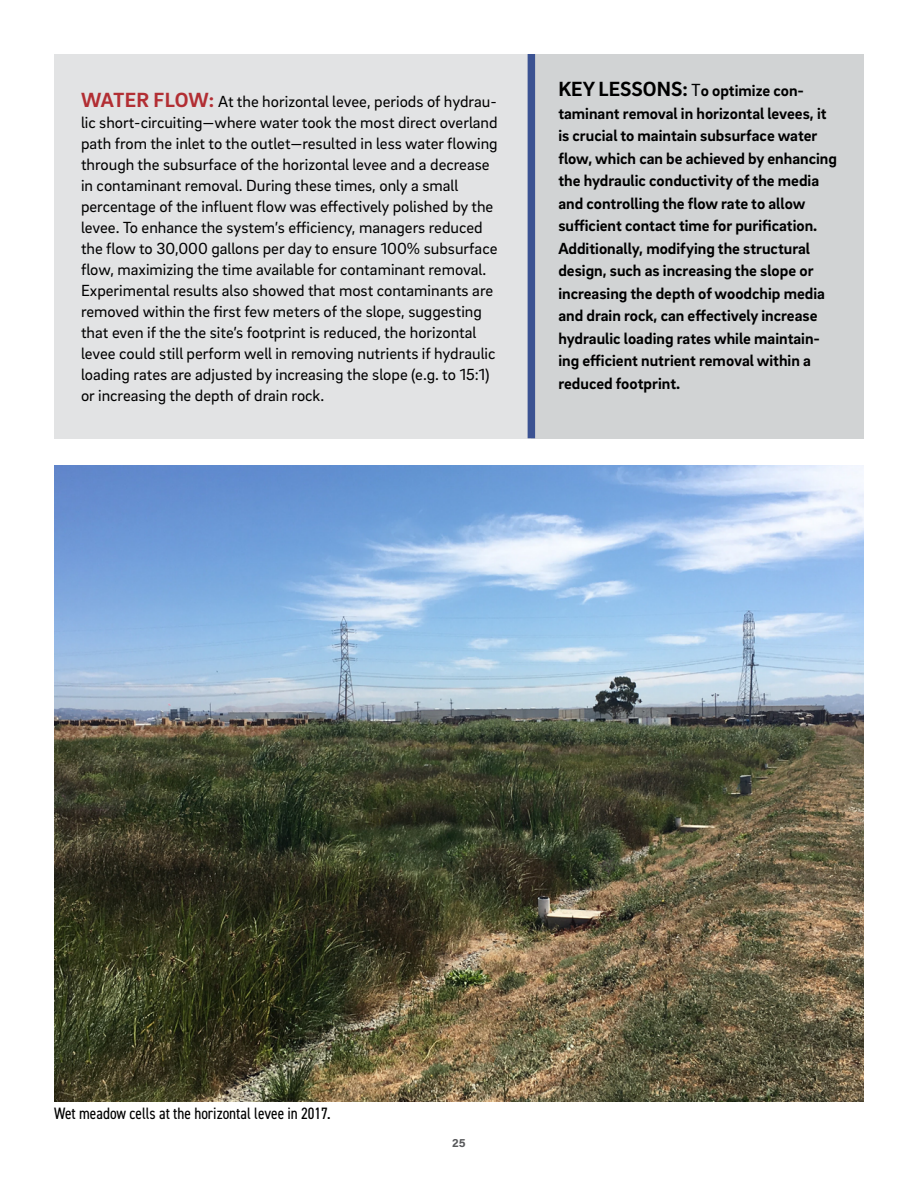
<style>
.page{position:relative;width:918px;height:1188px;background:#fff}
.page>*{position:absolute;margin:0;border:0;box-sizing:border-box;transform-origin:0 0}
.Body_Text_challenges{font:16.5px/21px "Brix Sans";color:#000}
.Lesson_Learned_Box_Text{font:700 16.5px/22.5px "Brix Sans";color:#000}
.t1{font:condensed 16.5px "DIN2014";color:#000}
.t2{font:700 12px "Acumin Pro";color:#58595b}
.s1{font-weight:700;font-size:21px;color:#b22e33}
.s2{font-size:21px}
.s3{font-weight:400;font-size:18px}
</style>
<div class="page">
<div style="left:54px;top:54px;width:477px;height:384px;background:#e2e3e4"></div>
<div style="left:531px;top:54px;width:333px;height:384px;background:#d1d3d4"></div>
<div style="left:528px;top:54px;width:7px;height:384px;background:#3b5292"></div>
<img style="left:54px;top:465px;width:810px;height:637px">
<p class="Body_Text_challenges" style="left:81px;top:90px;width:418px"><span class="s1">WATER FLOW:</span> At the horizontal levee, periods of hydrau&shy;lic short-circuiting—where water took the most direct overland path from the inlet to the outlet—resulted in less water flowing through the subsurface of the horizontal levee and a decrease in contaminant removal. During these times, only a small percentage of the influent flow was effectively polished by the levee. To enhance the system’s efficiency, managers reduced the flow to 30,000 gallons per day to ensure 100% subsurface flow, maximizing the time available for contaminant removal.<br>Experimental results also showed that most contaminants are removed within the first few meters of the slope, suggesting that even if the the site’s footprint is reduced, the horizontal levee could still perform well in removing nutrients if hydraulic loading rates are adjusted by increasing the slope (e.g. to 15:1) or increasing the depth of drain rock.</p>
<p class="Lesson_Learned_Box_Text" style="left:558px;top:79px;width:280px"><span class="s2">KEY LESSONS:</span> <span class="s3">T</span>o optimize con&shy;taminant removal in horizontal levees, it is crucial to maintain subsurface water flow, which can be achieved by enhancing the hydraulic conductivity of the media and controlling the flow rate to allow sufficient contact time for purification.<br>Additionally, modifying the structural design, such as increasing the slope or increasing the depth of woodchip media and drain rock, can effectively increase hydraulic loading rates while maintain&shy;ing efficient nutrient removal within a reduced footprint.</p>
<p class="t1" style="left:54px;top:1102px;width:278px">Wet meadow cells at the horizontal levee in 2017.</p>
<p class="t2" style="left:452px;top:1135px;width:15px">25</p>
</div>
